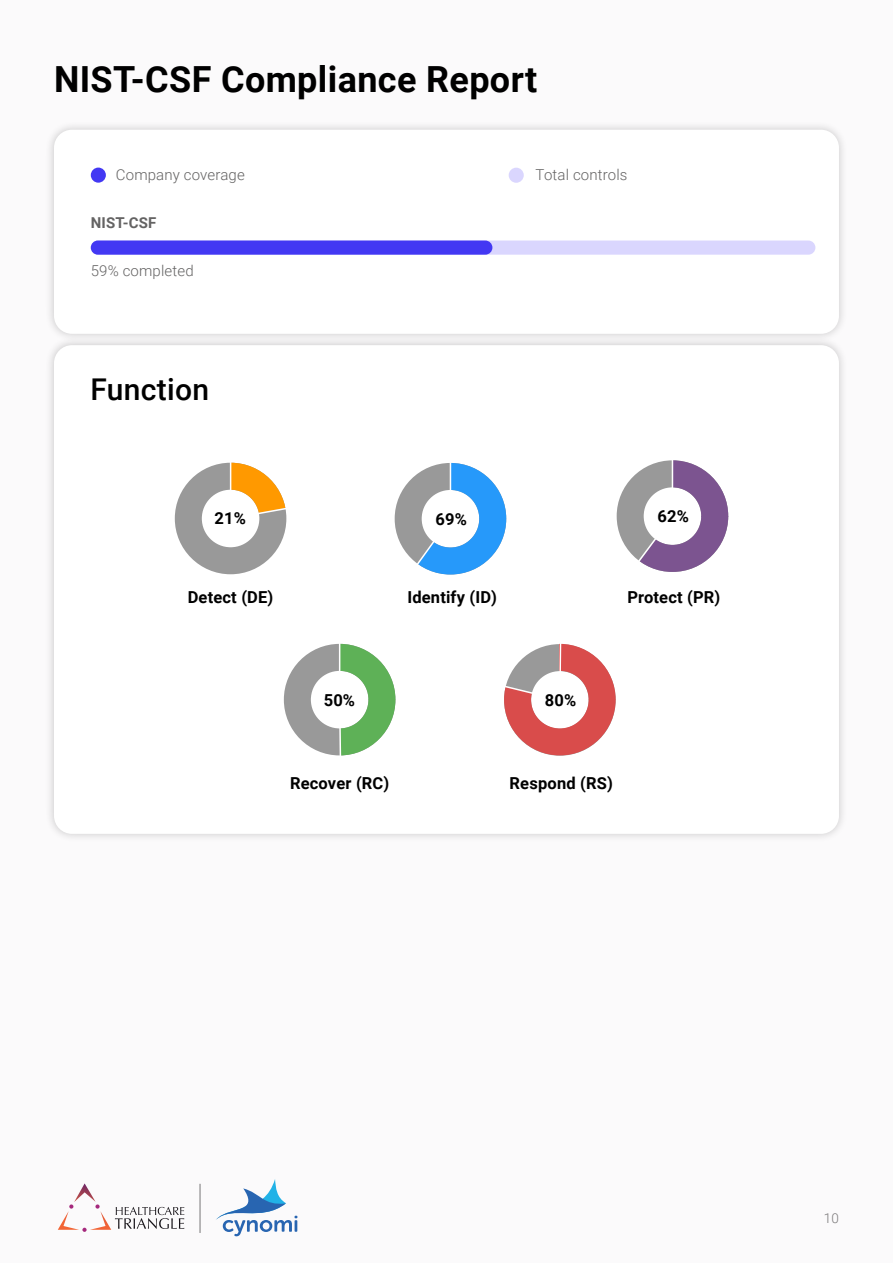
<style>
.page{position:relative;width:893px;height:1263px;background:#fbfafb}
.page>*{position:absolute;margin:0;border:0;box-sizing:border-box;transform-origin:0 0}
.t1{font:700 36px "Roboto";letter-spacing:.01em;color:#000}
.t2{font:500 30px "Roboto";letter-spacing:.01em;color:#000}
.t3{font:700 16.5px "Roboto";letter-spacing:.01em;color:#000}
.t4{font:300 15px "Roboto";letter-spacing:.01em;color:#646363}
.t5{font:700 15px "Roboto";letter-spacing:.01em;color:#646363}
.t6{font:300 13.5px "Roboto";color:#7c7b7b}
</style>
<div class="page">
<div style="left:45px;top:336px;width:803px;height:507px;background:#000;opacity:.2"></div>
<div style="left:54px;top:345px;width:785px;height:489px;background:#fff;border-radius:18px"></div>
<div style="left:617px;top:460px;width:111px;height:112px;border:27px solid #999;border-radius:50%"></div>
<svg style="left:629px;top:460px;width:100px;height:112px"></svg>
<div style="left:175px;top:463px;width:111px;height:111px;border:27px solid #999;border-radius:50%"></div>
<svg style="left:229px;top:462px;width:58px;height:58px"></svg>
<div style="left:395px;top:463px;width:111px;height:111px;border:27px solid #999;border-radius:50%"></div>
<svg style="left:407px;top:463px;width:100px;height:112px"></svg>
<svg style="left:504px;top:643px;width:112px;height:113px"></svg>
<div style="left:284px;top:644px;width:111px;height:111px;border:27px solid #999;border-radius:50%"></div>
<svg style="left:338px;top:643px;width:58px;height:113px"></svg>
<div style="left:45px;top:120px;width:803px;height:223px;background:#f0eff0"></div>
<div style="left:54px;top:130px;width:785px;height:204px;background:#fff;border-radius:18px"></div>
<div style="left:91px;top:168px;width:15px;height:15px;background:#4338f3;border-radius:50%"></div>
<div style="left:509px;top:168px;width:15px;height:15px;background:#dad6fe;border-radius:50%"></div>
<div style="left:91px;top:241px;width:724px;height:14px;background:#dad6fe;border-radius:7px"></div>
<div style="left:91px;top:241px;width:401px;height:14px;background:#4338f3;border-radius:7px"></div>
<svg style="left:58px;top:1183px;width:126px;height:49px"></svg>
<svg style="left:216px;top:1179px;width:81px;height:57px"></svg>
<hr style="left:199px;top:1184px;width:2px;height:49px;background:#000001">
<h1 class="t1" style="left:54px;top:54px;width:485px">NIST-CSF Compliance Report</h1>
<p class="t4" style="left:116px;top:164px;width:130px">Company coverage</p>
<p class="t5" style="left:91px;top:212px;width:67px">NIST-CSF</p>
<p class="t4" style="left:91px;top:260px;width:104px">59% completed</p>
<h2 class="t2" style="left:90px;top:368px;width:120px">Function</h2>
<p class="t4" style="left:536px;top:164px;width:93px">Total controls</p>
<p class="t3" style="left:215px;top:507px;width:33px">21%</p>
<p class="t3" style="left:188px;top:586px;width:87px">Detect (DE)</p>
<p class="t3" style="left:435px;top:507px;width:33px">69%</p>
<p class="t3" style="left:407px;top:586px;width:91px">Identify (ID)</p>
<p class="t3" style="left:657px;top:505px;width:33px">62%</p>
<p class="t3" style="left:627px;top:586px;width:95px">Protect (PR)</p>
<p class="t3" style="left:324px;top:688px;width:33px">50%</p>
<p class="t3" style="left:290px;top:772px;width:101px">Recover (RC)</p>
<p class="t3" style="left:545px;top:688px;width:33px">80%</p>
<p class="t3" style="left:510px;top:772px;width:105px">Respond (RS)</p>
<p class="t6" style="left:824px;top:1209px;width:17px">10</p>
</div>
